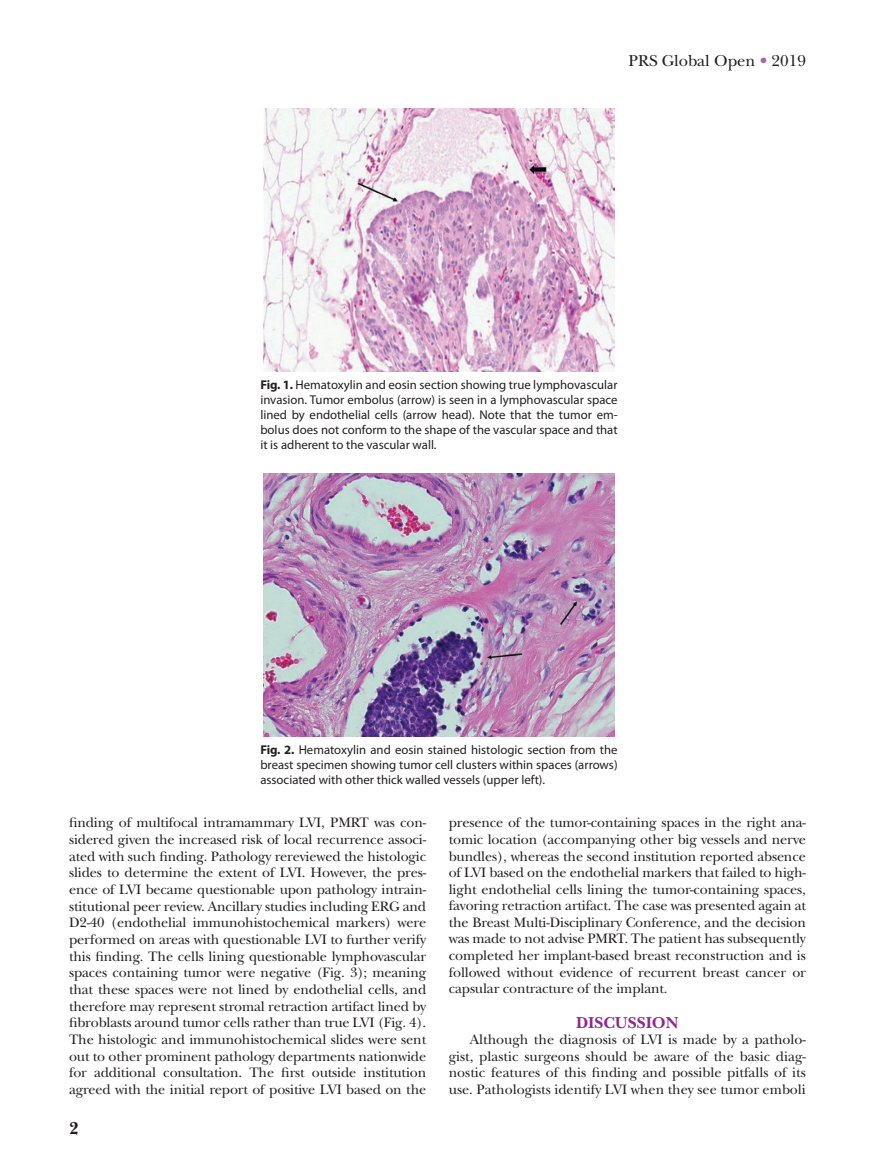
<style>
.page{position:relative;width:878px;height:1175px;background:#fff}
.page>*{position:absolute;margin:0;border:0;box-sizing:border-box;transform-origin:0 0}
.t1{font:700 18px "New Baskerville";color:#231f20}
.t2{font:16.5px "New Baskerville";color:#231f20}
.t3{font:700 16.5px "New Baskerville";color:#90268f}
.t4{font:14.25px/16.6px "New Baskerville";letter-spacing:-.01em;color:#231f20;text-align:justify}
.t5{font:12.75px/15px "Myriad Pro";color:#231f20;text-align:justify}
.s1{color:#a865a9}
.s2{font-weight:700}
</style>
<div class="page">
<img style="left:263px;top:108px;width:351px;height:264px">
<img style="left:263px;top:473px;width:351px;height:263px">
<p class="t2" style="left:628px;top:51px;width:179px">PRS Global Open <span class="s1">•</span> 2019</p>
<p class="t5" style="left:260px;top:377px;width:359px"><span class="s2">Fig. 1.</span> Hematoxylin and eosin section showing true lymphovascular invasion. Tumor embolus (arrow) is seen in a lymphovascular space lined by endothelial cells (arrow head). Note that the tumor em&shy;bolus does not conform to the shape of the vascular space and that it is adherent to the vascular wall.</p>
<p class="t5" style="left:260px;top:742px;width:359px"><span class="s2">Fig. 2.</span> Hematoxylin and eosin stained histologic section from the breast specimen showing tumor cell clusters within spaces (arrows) associated with other thick walled vessels (upper left).</p>
<p class="t4" style="left:69px;top:814px;width:359px">finding of multifocal intramammary LVI, PMRT was con&shy;sidered given the increased risk of local recurrence associ&shy;ated with such finding. Pathology rereviewed the histologic slides to determine the extent of LVI. However, the pres&shy;ence of LVI became questionable upon pathology intrain&shy;stitutional peer review. Ancillary studies including ERG and D2-40 (endothelial immunohistochemical markers) were performed on areas with questionable LVI to further verify this finding. The cells lining questionable lymphovascular spaces containing tumor were negative (Fig. 3); meaning that these spaces were not lined by endothelial cells, and therefore may represent stromal retraction artifact lined by fibroblasts around tumor cells rather than true LVI (Fig. 4).<br>The histologic and immunohistochemical slides were sent out to other prominent pathology departments nationwide for additional consultation. The first outside institution agreed with the initial report of positive LVI based on the</p>
<p class="t4" style="left:449px;top:814px;width:359px">presence of the tumor-containing spaces in the right ana&shy;tomic location (accompanying other big vessels and nerve bundles), whereas the second institution reported absence of LVI based on the endothelial markers that failed to high&shy;light endothelial cells lining the tumor-containing spaces, favoring retraction artifact. The case was presented again at the Breast Multi-Disciplinary Conference, and the decision was made to not advise PMRT. The patient has subsequently completed her implant-based breast reconstruction and is followed without evidence of recurrent breast cancer or capsular contracture of the implant.</p>
<p class="t3" style="left:576px;top:1012px;width:104px">DISCUSSION</p>
<p class="t4" style="left:448px;top:1031px;width:359px;text-indent:21px">Although the diagnosis of LVI is made by a patholo&shy;gist, plastic surgeons should be aware of the basic diag&shy;nostic features of this finding and possible pitfalls of its use. Pathologists identify LVI when they see tumor emboli</p>
<p class="t1" style="left:69px;top:1118px;width:11px">2</p>
</div>
